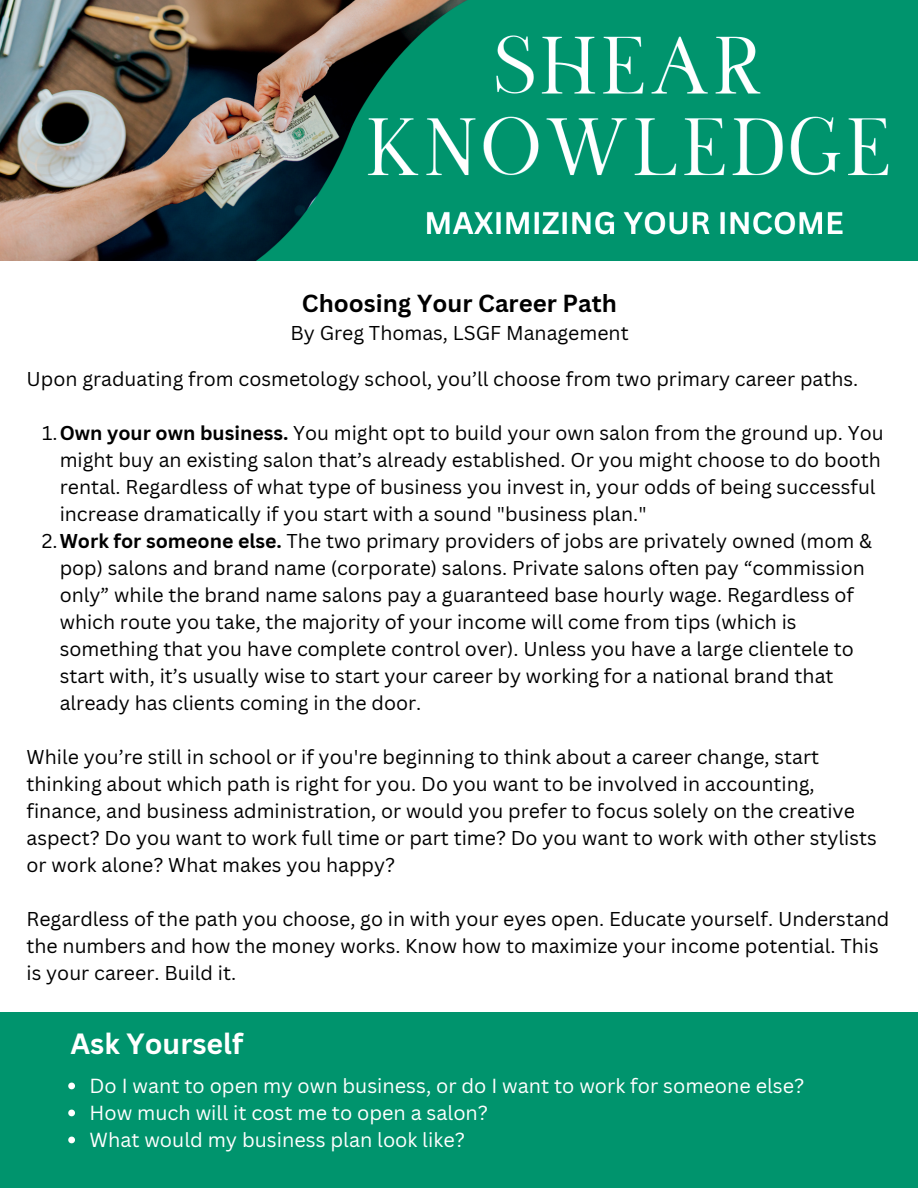
<style>
.page{position:relative;width:918px;height:1188px;background:#fff}
.page>*{position:absolute;margin:0;border:0;box-sizing:border-box;transform-origin:0 0}
.t1{font:700 28.5px "Canva Sans";color:#fff}
.t2{font:700 24px "Canva Sans";color:#000}
.t3{font:19.8px/27px "Canva Sans";color:#fff}
.t4{font:19.5px/27px "Canva Sans";color:#000}
.s1{font-weight:700}
</style>
<div class="page">
<img style="left:0;top:0;width:918px;height:261px">
<div style="left:0;top:1012px;width:918px;height:176px;background:#00946d"></div>
<svg style="left:68px;top:1083px;width:7px;height:6px"></svg>
<svg style="left:68px;top:1110px;width:7px;height:6px"></svg>
<svg style="left:68px;top:1137px;width:7px;height:6px"></svg>
<p class="t2" style="left:302px;top:287px;width:317px">Choosing Your Career Path</p>
<p class="t4" style="left:290px;top:319px;width:340px">By Greg Thomas, LSGF Management</p>
<p class="t4" style="left:27px;top:365px;width:833px">Upon graduating from cosmetology school, you’ll choose from two primary career paths.</p>
<p class="t4" style="left:42px;top:419px;width:843px">1.<span class="s1">Own your own business.</span> You might opt to build your own salon from the ground up. You</p>
<p class="t4" style="left:60px;top:446px;width:823px">might buy an existing salon that’s already established. Or you might choose to do booth</p>
<p class="t4" style="left:60px;top:473px;width:817px">rental. Regardless of what type of business you invest in, your odds of being successful</p>
<p class="t4" style="left:60px;top:500px;width:588px">increase dramatically if you start with a sound "business plan."</p>
<p class="t4" style="left:42px;top:527px;width:832px">2.<span class="s1">Work for someone else.</span> The two primary providers of jobs are privately owned (mom &amp;</p>
<p class="t4" style="left:60px;top:554px;width:807px">pop) salons and brand name (corporate) salons. Private salons often pay “commission</p>
<p class="t4" style="left:60px;top:581px;width:796px">only” while the brand name salons pay a guaranteed base hourly wage. Regardless of</p>
<p class="t4" style="left:60px;top:608px;width:738px">which route you take, the majority of your income will come from tips (which is</p>
<p class="t4" style="left:60px;top:635px;width:796px">something that you have complete control over). Unless you have a large clientele to</p>
<p class="t4" style="left:60px;top:662px;width:775px">start with, it’s usually wise to start your career by working for a national brand that</p>
<p class="t4" style="left:60px;top:689px;width:363px">already has clients coming in the door.</p>
<p class="t4" style="left:27px;top:743px;width:852px">While you’re still in school or if you're beginning to think about a career change, start thinking about which path is right for you. Do you want to be involved in accounting, finance, and business administration, or would you prefer to focus solely on the creative aspect? Do you want to work full time or part time? Do you want to work with other stylists or work alone? What makes you happy?</p>
<p class="t4" style="left:27px;top:905px;width:864px">Regardless of the path you choose, go in with your eyes open. Educate yourself. Understand the numbers and how the money works. Know how to maximize your income potential. This is your career. Build it.</p>
<h1 class="t1" style="left:70px;top:1024px;width:174px">Ask Yourself</h1>
<p class="t3" style="left:90px;top:1072px;width:716px">Do I want to open my own business, or do I want to work for someone else?<br>How much will it cost me to open a salon?<br>What would my business plan look like?</p>
</div>
